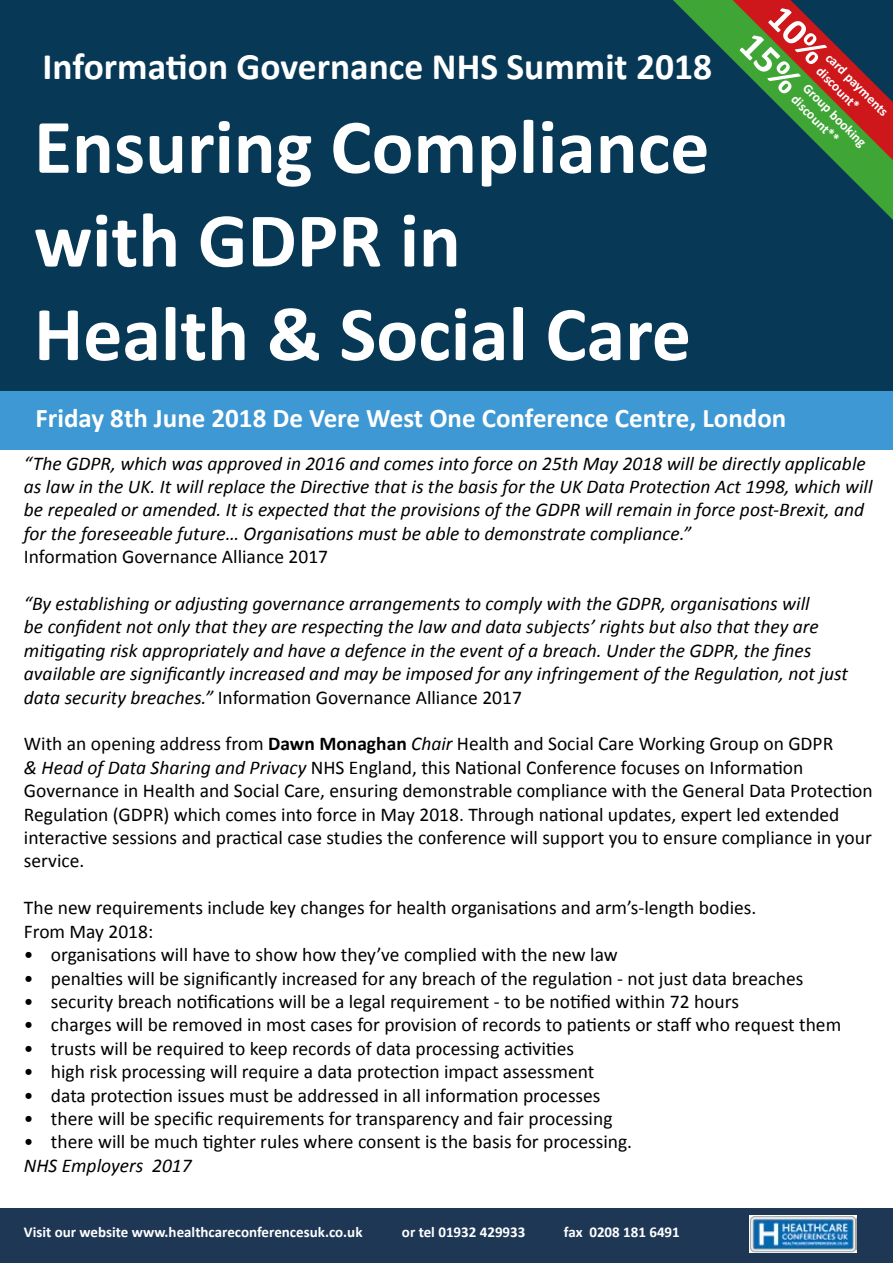
<style>
.page{position:relative;width:893px;height:1263px;background:#fff}
.page>*{position:absolute;margin:0;border:0;box-sizing:border-box;transform-origin:0 0}
.t1{font:700 78px/93.6px "Calibri";color:#fff}
.t2{font:700 37.5px "Calibri";color:#fff}
.t3{font:700 27px "Calibri";color:#fff}
.t4{font:19.5px/23.4px "Calibri";color:#000}
.t5{font:italic 19.5px/23.4px "Calibri";color:#000}
.t6{font:700 15px "Calibri";color:#fff}
.t7{font:700 13.5px/16.2px "Calibri";color:#fff}
.s1{font-style:normal}
.s2{font-weight:700}
.s3{font-style:italic}
</style>
<div class="page">
<div style="left:0;top:390px;width:893px;height:59px;background:#3d98d4"></div>
<div style="left:0;top:0;width:893px;height:390px;background:#073956"></div>
<div style="left:0;top:1209px;width:893px;height:54px;background:#1e3755"></div>
<svg style="left:673px;top:0;width:220px;height:220px"></svg>
<img style="left:749px;top:1215px;width:107px;height:38px">
<svg style="left:731px;top:0;width:162px;height:161px"></svg>
<h2 class="t2" style="left:42px;top:40px;width:671px">Information Governance NHS Summit 2018</h2>
<h1 class="t1" style="left:34px;top:97px;width:677px">Ensuring Compliance with GDPR in<br>Health &amp; Social Care</h1>
<p class="t7" style="left:834px;top:49px;width:84px;rotate:45deg">card payments discount*</p>
<p class="t7" style="left:811px;top:80px;width:85px;rotate:45deg">Group booking discount**</p>
<h3 class="t3" style="left:35px;top:399px;width:752px">Friday 8th June 2018 De Vere West One Conference Centre, London</h3>
<p class="t5" style="left:24px;top:451px;width:850px">“The GDPR, which was approved in 2016 and comes into force on 25th May 2018 will be directly applicable as law in the UK. It will replace the Directive that is the basis for the UK Data Protection Act 1998, which will be repealed or amended. It is expected that the provisions of the GDPR will remain in force post-Brexit, and for the foreseeable future… Organisations must be able to demonstrate compliance.”</p>
<p class="t4" style="left:24px;top:544px;width:306px">Information Governance Alliance 2017</p>
<p class="t5" style="left:24px;top:591px;width:825px">“By establishing or adjusting governance arrangements to comply with the GDPR, organisations will<br>be confident not only that they are respecting the law and data subjects’ rights but also that they are mitigating risk appropriately and have a defence in the event of a breach. Under the GDPR, the fines available are significantly increased and may be imposed for any infringement of the Regulation, not just data security breaches.” <span class="s1">Information Governance Alliance 2017</span></p>
<p class="t4" style="left:24px;top:732px;width:850px">With an opening address from <span class="s2">Dawn Monaghan</span> <span class="s3">Chair</span> Health and Social Care Working Group on GDPR<br><span class="s3">&amp; Head of Data Sharing and Privacy</span> NHS England, this National Conference focuses on Information Governance in Health and Social Care, ensuring demonstrable compliance with the General Data Protection Regulation (GDPR) which comes into force in May 2018. Through national updates, expert led extended interactive sessions and practical case studies the conference will support you to ensure compliance in your service.</p>
<p class="t4" style="left:24px;top:895px;width:734px">The new requirements include key changes for health organisations and arm’s-length bodies.<br>From May 2018:</p>
<p class="t4" style="left:24px;top:942px;width:595px">• organisations will have to show how they’ve complied with the new law</p>
<p class="t4" style="left:24px;top:966px;width:781px">• penalties will be significantly increased for any breach of the regulation - not just data breaches</p>
<p class="t4" style="left:24px;top:989px;width:717px">• security breach notifications will be a legal requirement - to be notified within 72 hours</p>
<p class="t4" style="left:24px;top:1012px;width:819px">• charges will be removed in most cases for provision of records to patients or staff who request them</p>
<p class="t4" style="left:24px;top:1036px;width:552px">• trusts will be required to keep records of data processing activities</p>
<p class="t4" style="left:24px;top:1059px;width:572px">• high risk processing will require a data protection impact assessment</p>
<p class="t4" style="left:24px;top:1083px;width:578px">• data protection issues must be addressed in all information processes</p>
<p class="t4" style="left:24px;top:1106px;width:590px">• there will be specific requirements for transparency and fair processing</p>
<p class="t4" style="left:24px;top:1129px;width:610px">• there will be much tighter rules where consent is the basis for processing.</p>
<p class="t5" style="left:24px;top:1153px;width:169px">NHS Employers 2017</p>
<p class="t6" style="left:24px;top:1221px;width:340px">Visit our website www.healthcareconferencesuk.co.uk</p>
<p class="t6" style="left:402px;top:1221px;width:125px">or tel 01932 429933</p>
<p class="t6" style="left:564px;top:1221px;width:117px">fax 0208 181 6491</p>
</div>
